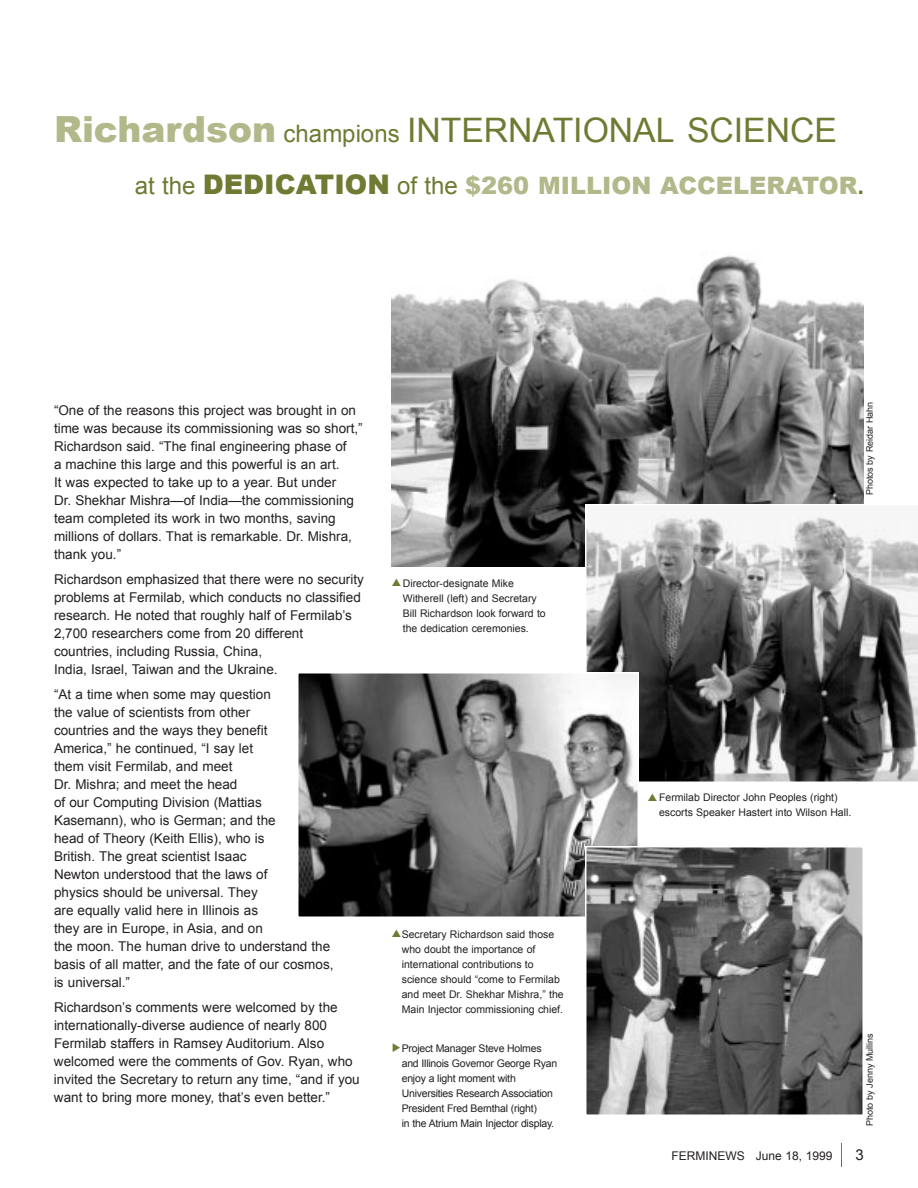
<style>
.page{position:relative;width:918px;height:1188px;background:#fff}
.page>*{position:absolute;margin:0;border:0;box-sizing:border-box;transform-origin:0 0}
.t1{font:33.75px "Arial";color:#707a33}
.t2{font:900 24px "Arial";color:#b3b88a}
.t3{font:15px "Arial";color:#231f20}
.t4{font:13.5px/18px "Arial";color:#231f20}
.t5{font:12px "Arial";color:#231f20}
.t6{font:10.5px/15px "Arial";color:#231f20}
.t7{font:10.5px/15px "Arial";letter-spacing:-.02em;color:#231f20}
.t8{font:9px "Arial";color:#231f20}
.s1{font-weight:900;font-size:36px;color:#b3b88a}
.s2{font-size:24px}
.s3{font-weight:400;color:#707a33}
.s4{font-size:27px;color:#707a33}
.s5{font-weight:700;color:#707a33}
.s6{color:#707a33}
</style>
<div class="page">
<svg style="left:841px;top:1143px;width:1px;height:24px"></svg>
<img style="left:392px;top:255px;width:472px;height:312px">
<svg style="left:585px;top:504px;width:333px;height:278px"></svg>
<img style="left:300px;top:675px;width:336px;height:240px">
<div style="left:297px;top:672px;width:342px;height:246px;border:2px solid #fff"></div>
<img style="left:588px;top:849px;width:273px;height:264px">
<div style="left:585px;top:846px;width:279px;height:270px;border:2px solid #fff"></div>
<h1 class="t1" style="left:54px;top:118px;width:785px"><span class="s1">Richardson</span> <span class="s2">champions</span> INTERNATIONAL SCIENCE</h1>
<h2 class="t2" style="left:135px;top:178px;width:731px"><span class="s3">at the</span> <span class="s4">DEDICATION</span> <span class="s3">of the</span> $260 MILLION ACCELERATOR<span class="s5">.</span></h2>
<p class="t4" style="left:54px;top:403px;width:310px">“One of the reasons this project was brought in on time was because its commissioning was so short,” Richardson said. “The final engineering phase of<br>a machine this large and this powerful is an art.<br>It was expected to take up to a year. But under<br>Dr. Shekhar Mishra—of India—the commissioning team completed its work in two months, saving millions of dollars. That is remarkable. Dr. Mishra, thank you.”</p>
<p class="t4" style="left:54px;top:572px;width:311px">Richardson emphasized that there were no security problems at Fermilab, which conducts no classified research. He noted that roughly half of Fermilab’s 2,700 researchers come from 20 different countries, including Russia, China,<br>India, Israel, Taiwan and the Ukraine.</p>
<p class="t4" style="left:54px;top:687px;width:281px">“At a time when some may question<br>the value of scientists from other<br>countries and the ways they benefit<br>America,” he continued, “I say let<br>them visit Fermilab, and meet<br>Dr. Mishra; and meet the head<br>of our Computing Division (Mattias Kasemann), who is German; and the<br>head of Theory (Keith Ellis), who is<br>British. The great scientist Isaac<br>Newton understood that the laws of<br>physics should be universal. They<br>are equally valid here in Illinois as<br>they are in Europe, in Asia, and on<br>the moon. The human drive to understand the basis of all matter, and the fate of our cosmos, is universal.”</p>
<p class="t4" style="left:54px;top:1000px;width:307px">Richardson’s comments were welcomed by the internationally-diverse audience of nearly 800<br>Fermilab staffers in Ramsey Auditorium. Also welcomed were the comments of Gov. Ryan, who invited the Secretary to return any time, “and if you want to bring more money, that’s even better.”</p>
<p class="t6" style="left:403px;top:577px;width:144px;text-indent:-11px"><span class="s6">▲</span> Director-designate Mike<br>Witherell (left) and Secretary<br>Bill Richardson look forward to the dedication ceremonies.</p>
<p class="t6" style="left:402px;top:928px;width:163px;text-indent:-10px"><span class="s6">▲</span>Secretary Richardson said those who doubt the importance of international contributions to science should “come to Fermilab and meet Dr. Shekhar Mishra,” the<br>Main Injector commissioning chief.</p>
<p class="t7" style="left:402px;top:1042px;width:157px">Project Manager Steve Holmes and Illinois Governor George Ryan enjoy a light moment with<br>Universities Research Association<br>President Fred Bernthal (right)<br>in the Atrium Main Injector display.</p>
<p class="t8" style="left:866px;top:495px;width:95px;rotate:-90deg">Photos by Reidar Hahn</p>
<p class="t6" style="left:659px;top:791px;width:194px;text-indent:-11px"><span class="s6">▲</span> Fermilab Director John Peoples (right) escorts Speaker Hastert into Wilson Hall.</p>
<p class="t8" style="left:866px;top:1126px;width:95px;rotate:-90deg">Photo by Jenny Mullins</p>
<p class="t5" style="left:671px;top:1152px;width:163px">FERMINEWS June 18, 1999</p>
<p class="t3" style="left:856px;top:1150px;width:10px">3</p>
</div>
